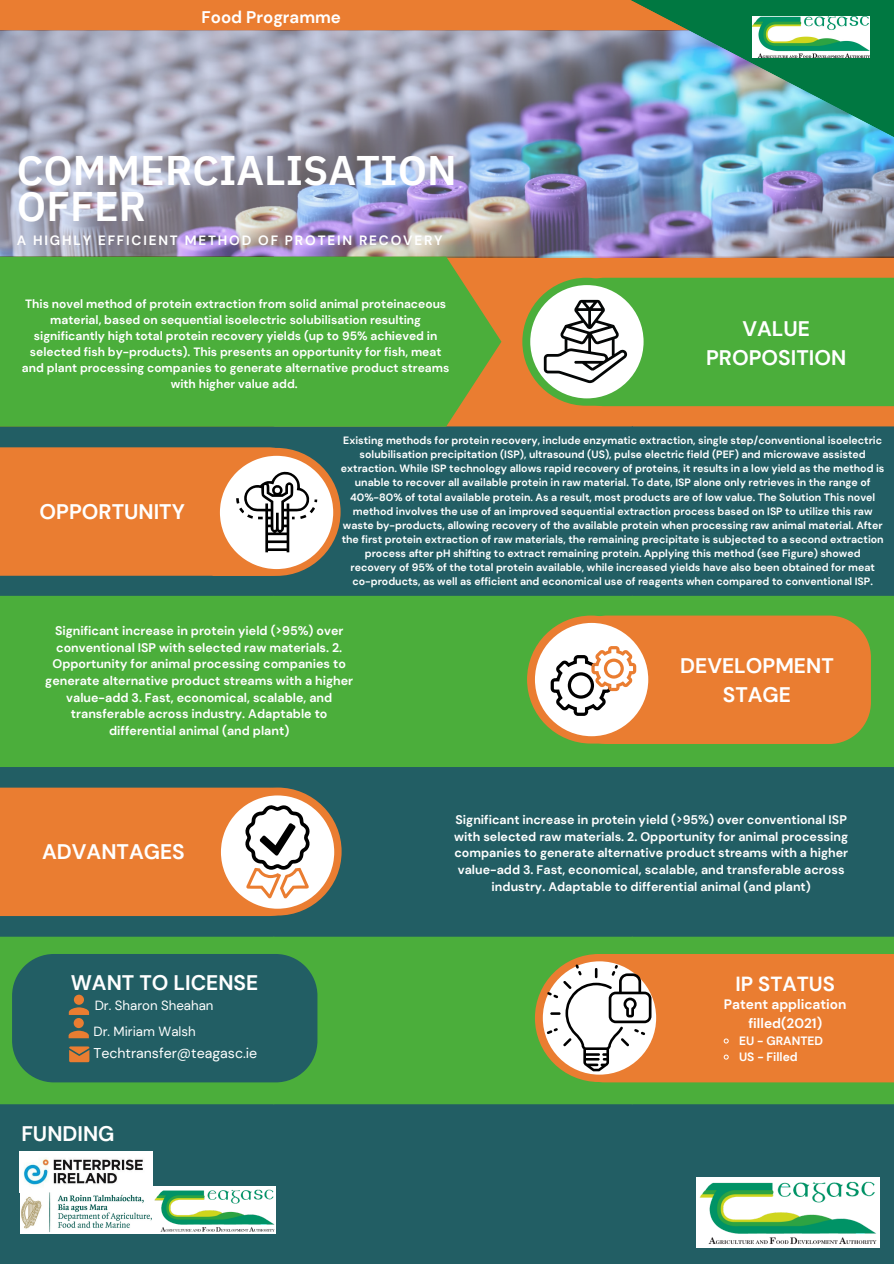
<style>
.page{position:relative;width:894px;height:1264px;background:#fff}
.page>*{position:absolute;margin:0;border:0;box-sizing:border-box;transform-origin:0 0}
.t1{font:600 41.25px/35.4px "IBM Plex Sans Thai";color:#fff}
.t2{font:700 21px/29.1px "DM Sans";color:#fff;text-align:center}
.t3{font:700 20.4px "DM Sans";color:#fff}
.t4{font:700 16.8px "DM Sans";color:#fff}
.t5{font:14.1px "DM Sans";color:#fff}
.t6{font:700 13.65px/19px "DM Sans";color:#fff;text-align:center}
.t7{font:700 13.5px "DM Sans";letter-spacing:.135em;color:#fff}
.t8{font:13.2px "DM Sans";color:#fff}
.t9{font:700 12.45px/16.6px "DM Sans";color:#fff;text-align:center}
.t10{font:700 12px/16px "DM Sans";color:#fff;text-align:center}
.t11{font:700 10.65px/14.1px "DM Sans";color:#fff;text-align:center}
</style>
<div class="page">
<div style="left:0;top:1103px;width:893px;height:160px;background:#225e64"></div>
<div style="left:501px;top:257px;width:392px;height:169px;background:#ea7d31"></div>
<div style="left:0;top:426px;width:893px;height:170px;background:#225e64"></div>
<svg style="left:0;top:596px;width:893px;height:508px;fill:#4bae3b"></svg>
<div style="left:0;top:0;width:893px;height:31px;background:#ea7d31"></div>
<img style="left:0;top:31px;width:893px;height:226px">
<img style="left:626px;top:0;width:267px;height:137px">
<svg style="left:522px;top:278px;width:371px;height:128px"></svg>
<svg style="left:0;top:447px;width:340px;height:129px"></svg>
<svg style="left:527px;top:615px;width:343px;height:129px"></svg>
<svg style="left:0;top:787px;width:341px;height:129px"></svg>
<div style="left:0;top:256px;width:501px;height:170px;background:#4bae3b"></div>
<img style="left:752px;top:16px;width:117px;height:42px">
<div style="left:12px;top:954px;width:305px;height:128px;background:#225e64"></div>
<img style="left:20px;top:1151px;width:133px;height:82px">
<svg style="left:534px;top:954px;width:359px;height:128px"></svg>
<img style="left:696px;top:1177px;width:183px;height:71px">
<img style="left:152px;top:1186px;width:124px;height:48px">
<h3 class="t4" style="left:201px;top:7px;width:141px">Food Programme</h3>
<h1 class="t1" style="left:17px;top:153px;width:441px">COMMERCIALISATION<br>OFFER</h1>
<p class="t7" style="left:17px;top:232px;width:427px">A HIGHLY EFFICIENT METHOD OF PROTEIN RECOVERY</p>
<p class="t10" style="left:22px;top:296px;width:429px">This novel method of protein extraction from solid animal proteinaceous material, based on sequential isoelectric solubilisation resulting significantly high total protein recovery yields (up to 95% achieved in selected fish by-products). This presents an opportunity for fish, meat and plant processing companies to generate alternative product streams with higher value add.</p>
<h2 class="t2" style="left:706px;top:314px;width:141px">VALUE<br>PROPOSITION</h2>
<h2 class="t2" style="left:40px;top:497px;width:147px">OPPORTUNITY</h2>
<p class="t11" style="left:341px;top:433px;width:545px">Existing methods for protein recovery, include enzymatic extraction, single step/conventional isoelectric solubilisation precipitation (ISP), ultrasound (US), pulse electric field (PEF) and microwave assisted extraction. While ISP technology allows rapid recovery of proteins, it results in a low yield as the method is unable to recover all available protein in raw material. To date, ISP alone only retrieves in the range of 40%-80% of total available protein. As a result, most products are of low value. The Solution This novel method involves the use of an improved sequential extraction process based on ISP to utilize this raw waste by-products, allowing recovery of the available protein when processing raw animal material. After the first protein extraction of raw materials, the remaining precipitate is subjected to a second extraction process after pH shifting to extract remaining protein. Applying this method (see Figure) showed recovery of 95% of the total protein available, while increased yields have also been obtained for meat co-products, as well as efficient and economical use of reagents when compared to conventional ISP.</p>
<p class="t9" style="left:45px;top:622px;width:309px">Significant increase in protein yield (&gt;95%) over conventional ISP with selected raw materials. 2.<br>Opportunity for animal processing companies to generate alternative product streams with a higher value-add 3. Fast, economical, scalable, and transferable across industry. Adaptable to differential animal (and plant)</p>
<h2 class="t2" style="left:42px;top:836px;width:144px">ADVANTAGES</h2>
<h2 class="t2" style="left:71px;top:968px;width:189px">WANT TO LICENSE</h2>
<p class="t8" style="left:95px;top:996px;width:120px">Dr. Sharon Sheahan</p>
<h3 class="t5" style="left:93px;top:1043px;width:165px">Techtransfer@teagasc.ie</h3>
<p class="t8" style="left:93px;top:1022px;width:104px">Dr. Miriam Walsh</p>
<h2 class="t2" style="left:21px;top:1119px;width:95px">FUNDING</h2>
<h2 class="t2" style="left:680px;top:651px;width:155px">DEVELOPMENT<br>STAGE</h2>
<p class="t9" style="left:454px;top:811px;width:395px">Significant increase in protein yield (&gt;95%) over conventional ISP with selected raw materials. 2. Opportunity for animal processing companies to generate alternative product streams with a higher value-add 3. Fast, economical, scalable, and transferable across industry. Adaptable to differential animal (and plant)</p>
<h3 class="t3" style="left:735px;top:970px;width:101px">IP STATUS</h3>
<p class="t6" style="left:723px;top:994px;width:124px">Patent application filled(2021)</p>
<p class="t10" style="left:738px;top:1032px;width:85px;text-align:left">EU - GRANTED<br>US - Filled</p>
</div>
